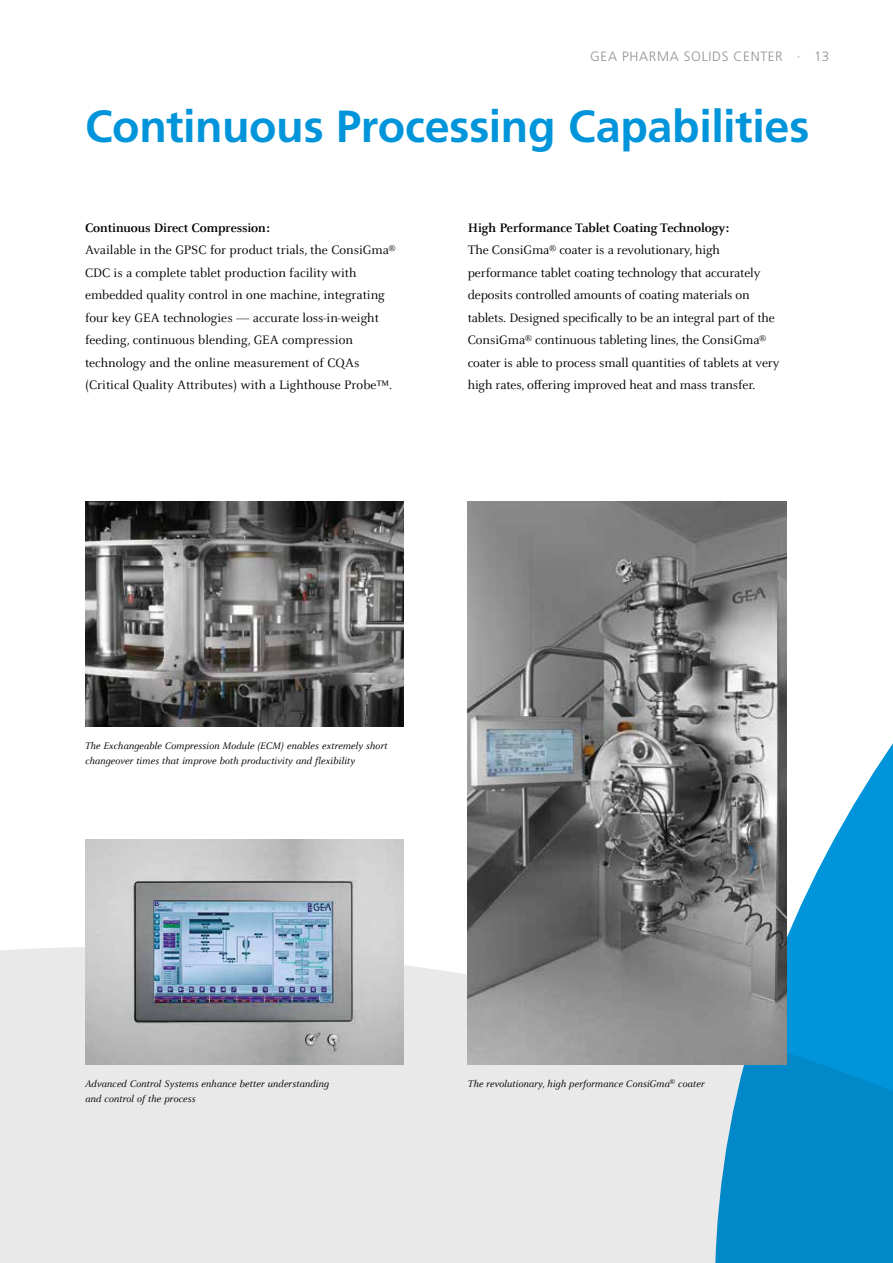
<style>
.page{position:relative;width:893px;height:1263px;background:#fff}
.page>*{position:absolute;margin:0;border:0;box-sizing:border-box;transform-origin:0 0}
.t1{font:700 45px "Frutiger LT Std";letter-spacing:-.01em;color:#0095db}
.t2{font:13.5px/22.5px "Celeste OT";color:#000}
.t3{font:300 13.5px "Frutiger LT Std";letter-spacing:.05em;color:#929292}
.t4{font:italic 10.5px/15px "Celeste OT";color:#000}
.s1{font-weight:700}
</style>
<div class="page">
<div style="left:0;top:895px;width:715px;height:368px;background:#e9e9e9"></div>
<svg style="left:715px;top:743px;width:178px;height:520px"></svg>
<img style="left:468px;top:502px;width:319px;height:562px">
<img style="left:85px;top:502px;width:319px;height:225px">
<img style="left:85px;top:839px;width:319px;height:225px">
<p class="t3" style="left:590px;top:49px;width:241px">GEA PHARMA SOLIDS CENTER · 13</p>
<h1 class="t1" style="left:85px;top:99px;width:726px">Continuous Processing Capabilities</h1>
<p class="t2" style="left:85px;top:216px;width:312px"><span class="s1">Continuous Direct Compression:<br></span>Available in the GPSC for product trials, the ConsiGma<sup>® </sup>CDC is a complete tablet production facility with embedded quality control in one machine, integrating four key GEA technologies — accurate loss-in-weight feeding, continuous blending, GEA compression technology and the online measurement of CQAs (Critical Quality Attributes) with a Lighthouse Probe™.</p>
<p class="t2" style="left:468px;top:216px;width:313px"><span class="s1">High Performance Tablet Coating Technology:<br></span>The ConsiGma<sup>®</sup> coater is a revolutionary, high performance tablet coating technology that accurately deposits controlled amounts of coating materials on tablets. Designed specifically to be an integral part of the ConsiGma<sup>®</sup> continuous tableting lines, the ConsiGma<sup>® </sup>coater is able to process small quantities of tablets at very high rates, offering improved heat and mass transfer.</p>
<p class="t4" style="left:85px;top:738px;width:304px">The Exchangeable Compression Module (ECM) enables extremely short changeover times that improve both productivity and flexibility</p>
<p class="t4" style="left:85px;top:1076px;width:245px">Advanced Control Systems enhance better understanding and control of the process</p>
<p class="t4" style="left:468px;top:1076px;width:238px">The revolutionary, high performance ConsiGma<sup>®</sup> coater</p>
</div>
